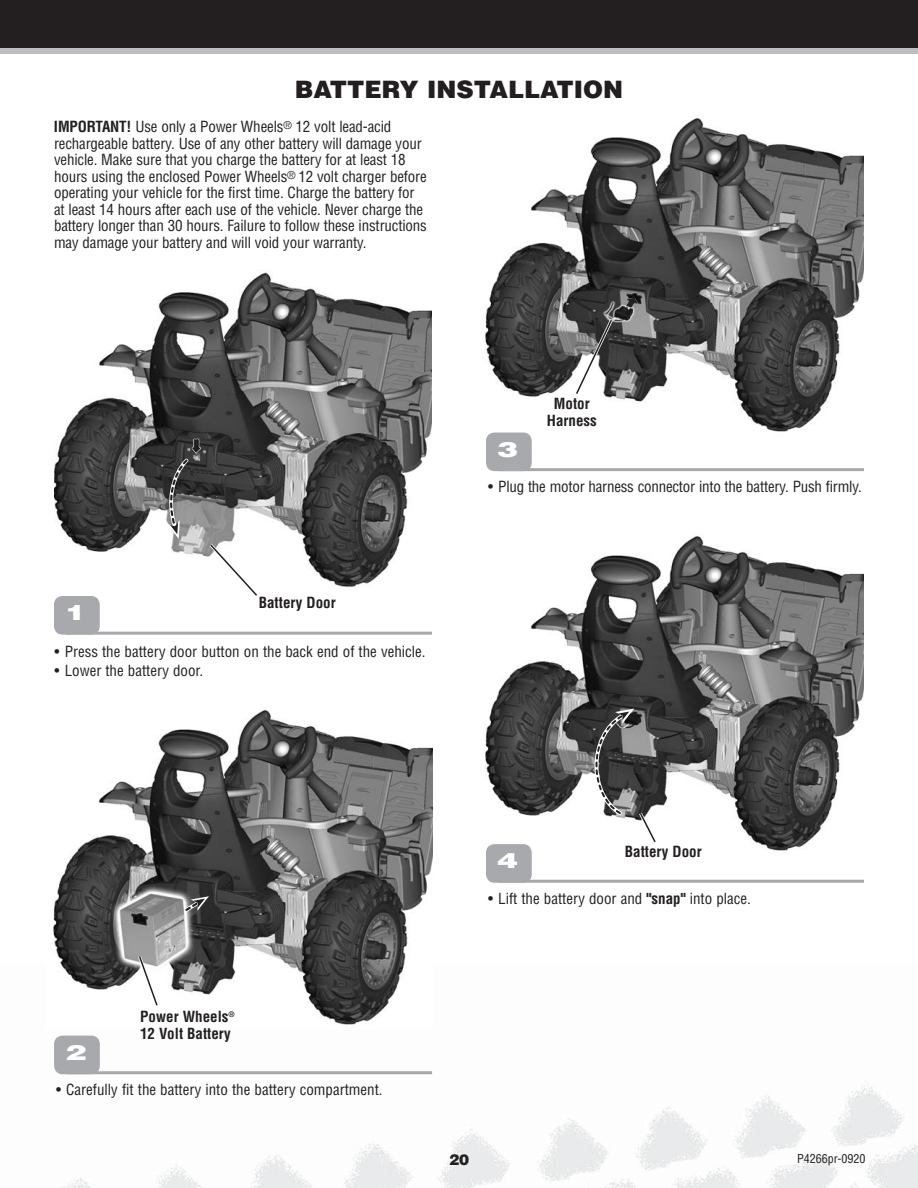
<style>
.page{position:relative;width:918px;height:1188px;background:#fff}
.page>*{position:absolute;margin:0;border:0;box-sizing:border-box;transform-origin:0 0}
.t1{font:900 24px "Helvetica LT Std";color:#231f20}
.t2{font:900 21px "Helvetica LT Std";color:#fff;scale:1.5 1}
.t3{font:condensed 15px/16.5px "Helvetica LT Std";letter-spacing:-.01em;color:#231f20}
.t4{font:700 condensed 15px/16.5px "Helvetica LT Std";color:#231f20}
.t5{font:900 15px "Helvetica LT Std";color:#231f20}
.t6{font:condensed 12px "Helvetica LT Std";color:#231f20}
.s1{font-weight:700}
</style>
<div class="page">
<img style="left:54px;top:1035px;width:864px;height:153px">
<svg style="left:0;top:47px;width:918px;height:7px;background:#a5a6a9"></svg>
<div style="left:0;top:0;width:918px;height:47px;background:#231f20"></div>
<img style="left:54px;top:272px;width:378px;height:315px">
<div style="left:54px;top:596px;width:46px;height:39px;background:#a7a9ac;border-radius:9px"></div>
<hr style="left:67px;top:632px;width:365px;height:3px;background:#a7a9ac">
<img style="left:485px;top:118px;width:379px;height:319px">
<svg style="left:626px;top:294px;width:12px;height:15px"></svg>
<img style="left:53px;top:710px;width:379px;height:315px">
<svg style="left:181px;top:896px;width:28px;height:19px"></svg>
<img style="left:485px;top:536px;width:379px;height:315px">
<div style="left:486px;top:433px;width:46px;height:38px;background:#a7a9ac;border-radius:9px"></div>
<hr style="left:499px;top:468px;width:365px;height:3px;background:#a7a9ac">
<div style="left:54px;top:1036px;width:46px;height:38px;background:#a7a9ac;border-radius:9px"></div>
<hr style="left:67px;top:1071px;width:365px;height:3px;background:#a7a9ac">
<div style="left:486px;top:844px;width:46px;height:39px;background:#a7a9ac;border-radius:9px"></div>
<hr style="left:499px;top:880px;width:365px;height:3px;background:#a7a9ac">
<svg style="left:136px;top:953px;width:25px;height:56px"></svg>
<svg style="left:167px;top:437px;width:94px;height:159px"></svg>
<svg style="left:573px;top:316px;width:42px;height:82px"></svg>
<svg style="left:587px;top:709px;width:72px;height:137px"></svg>
<h1 class="t1" style="left:295px;top:81px;width:330px">BATTERY INSTALLATION</h1>
<p class="t3" style="left:54px;top:121px;width:374px"><span class="s1">IMPORTANT!</span> Use only a Power Wheels<sup>®</sup> 12 volt lead-acid rechargeable battery. Use of any other battery will damage your vehicle. Make sure that you charge the battery for at least 18 hours using the enclosed Power Wheels<sup>®</sup> 12 volt charger before operating your vehicle for the first time. Charge the battery for at least 14 hours after each use of the vehicle. Never charge the battery longer than 30 hours. Failure to follow these instructions may damage your battery and will void your warranty.</p>
<h2 class="t2" style="left:65px;top:605px;width:16px">1</h2>
<p class="t4" style="left:259px;top:596px;width:78px">Battery Door</p>
<p class="t3" style="left:55px;top:645px;width:373px">• Press the battery door button on the back end of the vehicle.</p>
<p class="t3" style="left:55px;top:665px;width:150px">• Lower the battery door.</p>
<h2 class="t2" style="left:497px;top:442px;width:16px">3</h2>
<p class="t4" style="left:547px;top:397px;width:51px;text-align:center">Motor<br>Harness</p>
<p class="t3" style="left:488px;top:480px;width:375px">• Plug the motor harness connector into the battery. Push firmly.</p>
<h2 class="t2" style="left:65px;top:1045px;width:16px">2</h2>
<p class="t4" style="left:140px;top:1010px;width:96px">Power Wheels<sup>®<br></sup>12 Volt Battery</p>
<p class="t3" style="left:56px;top:1083px;width:328px">• Carefully fit the battery into the battery compartment.</p>
<h2 class="t2" style="left:497px;top:853px;width:16px">4</h2>
<p class="t4" style="left:625px;top:844px;width:78px">Battery Door</p>
<p class="t3" style="left:488px;top:892px;width:264px">• Lift the battery door and <span class="s1">"snap"</span> into place.</p>
<p class="t5" style="left:449px;top:1154px;width:22px">20</p>
<p class="t6" style="left:797px;top:1155px;width:70px">P4266pr-0920</p>
</div>
